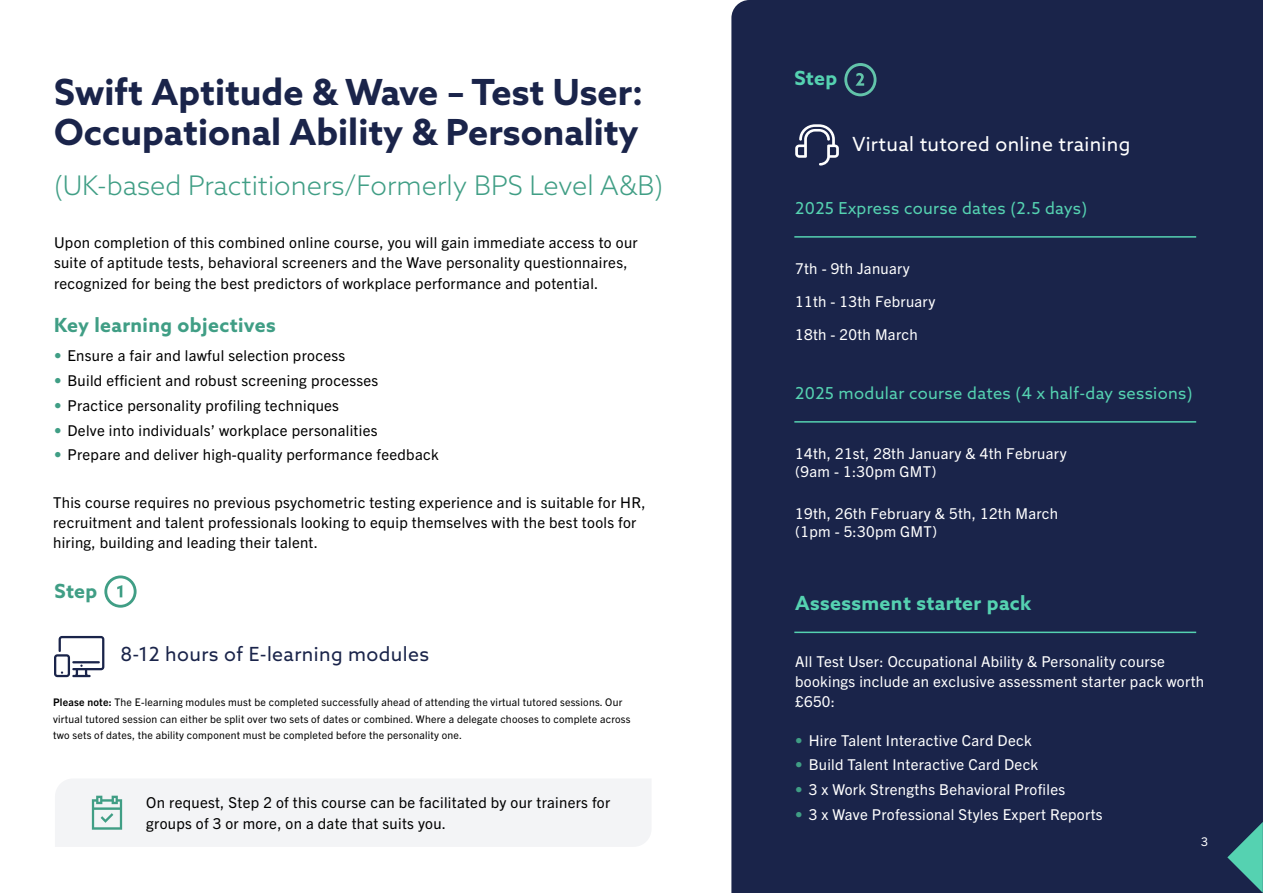
<style>
.page{position:relative;width:1263px;height:893px;background:#fff}
.page>*{position:absolute;margin:0;border:0;box-sizing:border-box;transform-origin:0 0}
.Headline_24_27{font:700 36px/40.5px "Azo Sans";color:#1a244a}
.Subhead_LIGHT_18{font:300 27px "Azo Sans";color:#409e85}
.Body_subhead_L1_13{font:19.5px "Azo Sans";letter-spacing:.02em;color:#1a244a}
.Body_subhead_L1_13-2{font:19.5px "Azo Sans";letter-spacing:.02em;color:#fff}
.Body_subhead_L1_13-3{font:700 19.5px "Azo Sans";letter-spacing:.02em;color:#409e85}
.Body_subhead_L1_13-4{font:700 19.5px "Azo Sans";letter-spacing:.02em;color:#55d2b1}
.Body_subhead_L1_13-5{font:16.5px "Azo Sans";letter-spacing:.02em;color:#55d2b1}
.Body_10_12_5{font:15px/20.2px "Trade Gothic Next LT Pro";letter-spacing:.02em;color:#000}
.Body_10_12_5-2{font:15px/20.2px "Trade Gothic Next LT Pro";letter-spacing:.02em;color:#fff}
.Folio_8_10_A4{font:12px "Trade Gothic Next LT Pro";color:#fff}
.Legal_8_10{font:10.5px/16.5px "Trade Gothic Next LT Pro";letter-spacing:.02em;color:#000}
.s1{color:#409e85}
.s2{font-weight:700}
</style>
<div class="page">
<div style="left:731px;top:0;width:532px;height:893px;background:#1a244a"></div>
<svg style="left:1227px;top:822px;width:36px;height:71px;background:#37797c"></svg>
<hr style="left:794px;top:236px;width:402px;height:2px;background:#55d2b1">
<hr style="left:794px;top:421px;width:402px;height:2px;background:#55d2b1">
<svg style="left:795px;top:124px;width:44px;height:42px"></svg>
<hr style="left:794px;top:632px;width:402px;height:1px;background:#55d2b1">
<div style="left:55px;top:779px;width:596px;height:68px;background:#f3f4f6"></div>
<svg style="left:54px;top:636px;width:50px;height:41px"></svg>
<svg style="left:104px;top:575px;width:33px;height:33px"></svg>
<svg style="left:844px;top:63px;width:32px;height:33px"></svg>
<p class="Headline_24_27" style="left:54px;top:71px;width:591px">Swift Aptitude &amp; Wave – Test User:<br>Occupational Ability &amp; Personality</p>
<p class="Subhead_LIGHT_18" style="left:54px;top:168px;width:611px">(UK-based Practitioners/Formerly BPS Level A&amp;B)</p>
<p class="Body_10_12_5" style="left:54px;top:231px;width:585px">Upon completion of this combined online course, you will gain immediate access to our suite of aptitude tests, behavioral screeners and the Wave personality questionnaires, recognized for being the best predictors of workplace performance and potential.</p>
<p class="Body_subhead_L1_13-3" style="left:54px;top:312px;width:223px">Key learning objectives</p>
<p class="Body_10_12_5" style="left:54px;top:345px;width:293px"><span class="s1">•</span> Ensure a fair and lawful selection process</p>
<p class="Body_10_12_5" style="left:54px;top:369px;width:326px"><span class="s1">•</span> Build efficient and robust screening processes</p>
<p class="Body_10_12_5" style="left:54px;top:394px;width:287px"><span class="s1">•</span> Practice personality profiling techniques</p>
<p class="Body_10_12_5" style="left:54px;top:419px;width:325px"><span class="s1">•</span> Delve into individuals’ workplace personalities</p>
<p class="Body_10_12_5" style="left:54px;top:444px;width:386px"><span class="s1">•</span> Prepare and deliver high-quality performance feedback</p>
<p class="Body_10_12_5" style="left:53px;top:491px;width:594px">This course requires no previous psychometric testing experience and is suitable for HR, recruitment and talent professionals looking to equip themselves with the best tools for hiring, building and leading their talent.</p>
<p class="Body_subhead_L1_13-3" style="left:54px;top:578px;width:44px">Step</p>
<p class="Body_subhead_L1_13" style="left:120px;top:642px;width:310px">8-12 hours of E-learning modules</p>
<p class="Legal_8_10" style="left:53px;top:693px;width:579px"><span class="s2">Please note:</span> The E-learning modules must be completed successfully ahead of attending the virtual tutored sessions. Our virtual tutored session can either be split over two sets of dates or combined. Where a delegate chooses to complete across two sets of dates, the ability component must be completed before the personality one.</p>
<p class="Body_10_12_5" style="left:146px;top:792px;width:465px">On request, Step 2 of this course can be facilitated by our trainers for groups of 3 or more, on a date that suits you.</p>
<p class="Body_subhead_L1_13-4" style="left:794px;top:65px;width:44px">Step</p>
<p class="Body_subhead_L1_13-2" style="left:852px;top:131px;width:279px">Virtual tutored online training</p>
<p class="Body_subhead_L1_13-5" style="left:795px;top:197px;width:293px">2025 Express course dates (2.5 days)</p>
<p class="Body_10_12_5-2" style="left:795px;top:257px;width:116px">7th - 9th January</p>
<p class="Body_10_12_5-2" style="left:795px;top:290px;width:142px">11th - 13th February</p>
<p class="Body_10_12_5-2" style="left:795px;top:323px;width:124px">18th - 20th March</p>
<p class="Body_subhead_L1_13-5" style="left:795px;top:382px;width:399px">2025 modular course dates (4 x half-day sessions)</p>
<p class="Body_10_12_5-2" style="left:795px;top:443px;width:273px;line-height:18px">14th, 21st, 28th January &amp; 4th February (9am - 1:30pm GMT)</p>
<p class="Body_10_12_5-2" style="left:795px;top:503px;width:264px;line-height:18px">19th, 26th February &amp; 5th, 12th March (1pm - 5:30pm GMT)</p>
<p class="Body_subhead_L1_13-4" style="left:795px;top:590px;width:238px">Assessment starter pack</p>
<p class="Body_10_12_5-2" style="left:795px;top:650px;width:411px">All Test User: Occupational Ability &amp; Personality course bookings include an exclusive assessment starter pack worth £650:</p>
<p class="Body_10_12_5-2" style="left:795px;top:729px;width:238px"><span class="s1">•</span> Hire Talent Interactive Card Deck</p>
<p class="Body_10_12_5-2" style="left:795px;top:754px;width:245px"><span class="s1">•</span> Build Talent Interactive Card Deck</p>
<p class="Body_10_12_5-2" style="left:795px;top:779px;width:271px"><span class="s1">•</span> 3 x Work Strengths Behavioral Profiles</p>
<p class="Body_10_12_5-2" style="left:795px;top:803px;width:309px"><span class="s1">•</span> 3 x Wave Professional Styles Expert Reports</p>
<p class="Folio_8_10_A4" style="left:1201px;top:833px;width:8px">3</p>
</div>
